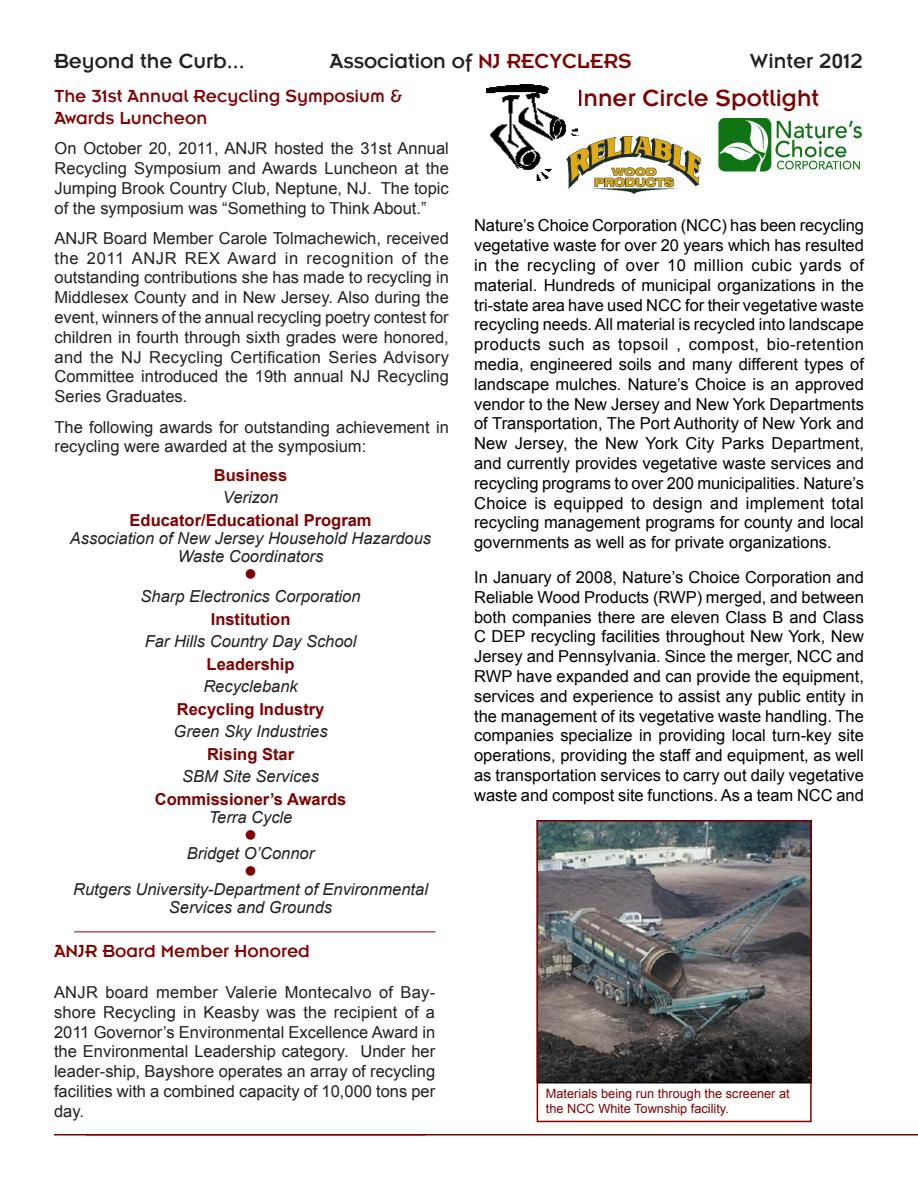
<style>
.page{position:relative;width:918px;height:1188px;background:#fff}
.page>*{position:absolute;margin:0;border:0;box-sizing:border-box;transform-origin:0 0}
.t1{font:24px "Emblem";color:#800000}
.t2{font:21px "Emblem";color:#231f20}
.t3{font:18px "Emblem";color:#800000}
.t4{font:16.5px/19.8px "Arial";color:#000;text-align:justify}
.t5{font:16.5px/19.8px "Arial";color:#231f20;text-align:justify}
.t6{font:italic 16.5px/18px "Arial";color:#231f20;text-align:center}
.t7{font:700 16.5px "Arial";color:#800000}
.t8{font:16.5px "Wingdings";color:#800000}
.t9{font:12.75px/15.3px "Arial";color:#800000}
.s1{color:#800000}
</style>
<div class="page">
<hr style="left:54px;top:1134px;width:864px;height:2px;background:#800000">
<img style="left:486px;top:84px;width:93px;height:97px">
<hr style="left:74px;top:932px;width:361px;height:1px;background:#800000">
<img style="left:718px;top:118px;width:144px;height:54px">
<img style="left:536px;top:820px;width:273px;height:263px">
<div style="left:537px;top:820px;width:275px;height:302px;border:2px solid #800000"></div>
<img style="left:566px;top:137px;width:134px;height:56px">
<p class="t2" style="left:54px;top:51px;width:192px">Beyond the Curb...</p>
<p class="t2" style="left:330px;top:51px;width:303px">Association of <span class="s1">NJ RECYCLERS</span></p>
<p class="t2" style="left:750px;top:51px;width:114px">Winter 2012</p>
<p class="t3" style="left:55px;top:87px;width:349px">The 31st Annual Recycling Symposium &amp;</p>
<p class="t1" style="left:576px;top:86px;width:244px">Inner Circle Spotlight</p>
<p class="t3" style="left:55px;top:109px;width:154px">Awards Luncheon</p>
<p class="t5" style="left:55px;top:139px;width:396px">On October 20, 2011, ANJR hosted the 31st Annual Recycling Symposium and Awards Luncheon at the Jumping Brook Country Club, Neptune, NJ. The topic of the symposium was “Something to Think About.”</p>
<p class="t5" style="left:55px;top:228px;width:396px">ANJR Board Member Carole Tolmachewich, received the 2011 ANJR REX Award in recognition of the outstanding contributions she has made to recycling in Middlesex County and in New Jersey. Also during the event, winners of the annual recycling poetry contest for children in fourth through sixth grades were honored, and the NJ Recycling Certification Series Advisory Committee introduced the 19th annual NJ Recycling Series Graduates.</p>
<p class="t5" style="left:55px;top:417px;width:396px">The following awards for outstanding achievement in recycling were awarded at the symposium:</p>
<p class="t7" style="left:214px;top:464px;width:75px">Business</p>
<p class="t6" style="left:223px;top:489px;width:57px">Verizon</p>
<p class="t7" style="left:130px;top:509px;width:244px">Educator/Educational Program</p>
<p class="t6" style="left:70px;top:529px;width:363px">Association of New Jersey Household Hazardous<br>Waste Coordinators</p>
<p class="t8" style="left:244px;top:565px;width:14px">●</p>
<p class="t6" style="left:141px;top:588px;width:222px">Sharp Electronics Corporation</p>
<p class="t7" style="left:211px;top:608px;width:81px">Institution</p>
<p class="t6" style="left:145px;top:633px;width:213px">Far Hills Country Day School</p>
<p class="t7" style="left:207px;top:653px;width:90px">Leadership</p>
<p class="t6" style="left:203px;top:678px;width:96px">Recyclebank</p>
<p class="t7" style="left:177px;top:698px;width:149px">Recycling Industry</p>
<p class="t6" style="left:174px;top:723px;width:156px">Green Sky Industries</p>
<p class="t7" style="left:207px;top:743px;width:89px">Rising Star</p>
<p class="t6" style="left:182px;top:768px;width:138px">SBM Site Services</p>
<p class="t7" style="left:155px;top:788px;width:193px">Commissioner’s Awards</p>
<p class="t6" style="left:209px;top:808px;width:85px">Terra Cycle</p>
<p class="t8" style="left:244px;top:826px;width:14px">●</p>
<p class="t6" style="left:187px;top:844px;width:129px">Bridget O’Connor</p>
<p class="t8" style="left:244px;top:862px;width:14px">●</p>
<p class="t6" style="left:73px;top:880px;width:356px">Rutgers University-Department of Environmental</p>
<p class="t6" style="left:169px;top:898px;width:165px">Services and Grounds</p>
<p class="t3" style="left:54px;top:942px;width:257px">ANJR Board Member Honored</p>
<p class="t5" style="left:54px;top:982px;width:383px">ANJR board member Valerie Montecalvo of Bay&shy;shore Recycling in Keasby was the recipient of a 2011 Governor’s Environmental Excellence Award in the Environmental Leadership category. Under her leader-ship, Bayshore operates an array of recycling facilities with a combined capacity of 10,000 tons per day.</p>
<p class="t4" style="left:474px;top:216px;width:391px">Nature’s Choice Corporation (NCC) has been recycling vegetative waste for over 20 years which has resulted in the recycling of over 10 million cubic yards of material. Hundreds of municipal organizations in the tri-state area have used NCC for their vegetative waste recycling needs. All material is recycled into landscape products such as topsoil , compost, bio-retention media, engineered soils and many different types of landscape mulches. Nature’s Choice is an approved vendor to the New Jersey and New York Departments of Transportation, The Port Authority of New York and New Jersey, the New York City Parks Department, and currently provides vegetative waste services and recycling programs to over 200 municipalities. Nature’s Choice is equipped to design and implement total recycling management programs for county and local governments as well as for private organizations.</p>
<p class="t4" style="left:474px;top:567px;width:391px">In January of 2008, Nature’s Choice Corporation and Reliable Wood Products (RWP) merged, and between both companies there are eleven Class B and Class C DEP recycling facilities throughout New York, New Jersey and Pennsylvania. Since the merger, NCC and RWP have expanded and can provide the equipment, services and experience to assist any public entity in the management of its vegetative waste handling. The companies specialize in providing local turn-key site operations, providing the staff and equipment, as well as transportation services to carry out daily vegetative waste and compost site functions. As a team NCC and</p>
<p class="t9" style="left:546px;top:1086px;width:245px">Materials being run through the screener at the NCC White Township facility.</p>
</div>
